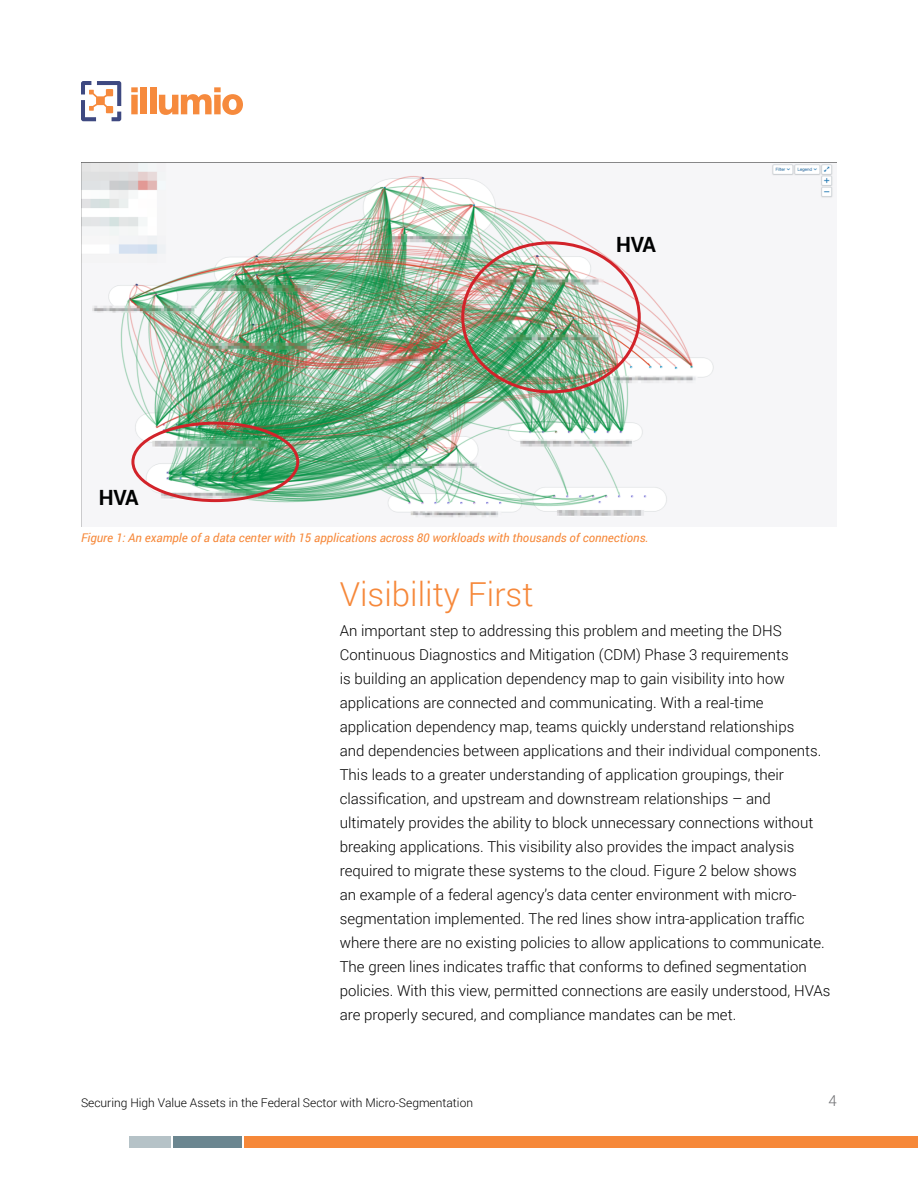
<style>
.page{position:relative;width:918px;height:1188px;background:#fff}
.page>*{position:absolute;margin:0;border:0;box-sizing:border-box;transform-origin:0 0}
.t1{font:300 33px "Roboto";color:#f6883a}
.t2{font:700 21px "Roboto";letter-spacing:-.045em;color:#000101}
.t3{font:300 15px/24px "Roboto";color:#000}
.t4{font:300 15px "Roboto";color:#6e6f72}
.t5{font:italic 12px "Roboto";color:#f68839}
.t6{font:300 12px "Roboto";color:#000}
</style>
<div class="page">
<svg style="left:131px;top:87px;width:7px;height:27px"></svg>
<div style="left:141px;top:87px;width:6px;height:27px;background:#f68a3d"></div>
<div style="left:150px;top:87px;width:6px;height:27px;background:#f68a3d"></div>
<svg style="left:159px;top:87px;width:84px;height:28px"></svg>
<svg style="left:81px;top:81px;width:40px;height:40px"></svg>
<div style="left:244px;top:1136px;width:674px;height:12px;background:#f68839"></div>
<div style="left:174px;top:1136px;width:68px;height:12px;background:#6b8690"></div>
<div style="left:130px;top:1136px;width:41px;height:12px;background:#b5c2c7"></div>
<img style="left:81px;top:162px;width:756px;height:364px">
<div style="left:461px;top:241px;width:180px;height:152px;border:3px solid #d2232a;border-radius:50%"></div>
<div style="left:131px;top:422px;width:168px;height:80px;border:3px solid #d2232a;border-radius:50%"></div>
<h2 class="t2" style="left:99px;top:483px;width:41px">HVA</h2>
<h2 class="t2" style="left:616px;top:230px;width:41px">HVA</h2>
<p class="t5" style="left:81px;top:530px;width:569px">Figure 1: An example of a data center with 15 applications across 80 workloads with thousands of connections.</p>
<h1 class="t1" style="left:340px;top:571px;width:195px">Visibility First</h1>
<p class="t3" style="left:340px;top:619px;width:492px">An important step to addressing this problem and meeting the DHS Continuous Diagnostics and Mitigation (CDM) Phase 3 requirements<br>is building an application dependency map to gain visibility into how applications are connected and communicating. With a real-time application dependency map, teams quickly understand relationships<br>and dependencies between applications and their individual components.<br>This leads to a greater understanding of application groupings, their classification, and upstream and downstream relationships – and ultimately provides the ability to block unnecessary connections without breaking applications. This visibility also provides the impact analysis required to migrate these systems to the cloud. Figure 2 below shows<br>an example of a federal agency’s data center environment with micro&shy;segmentation implemented. The red lines show intra-application traffic where there are no existing policies to allow applications to communicate.<br>The green lines indicates traffic that conforms to defined segmentation policies. With this view, permitted connections are easily understood, HVAs are properly secured, and compliance mandates can be met.</p>
<p class="t6" style="left:81px;top:1094px;width:394px">Securing High Value Assets in the Federal Sector with Micro-Segmentation</p>
<p class="t4" style="left:828px;top:1091px;width:10px">4</p>
</div>
